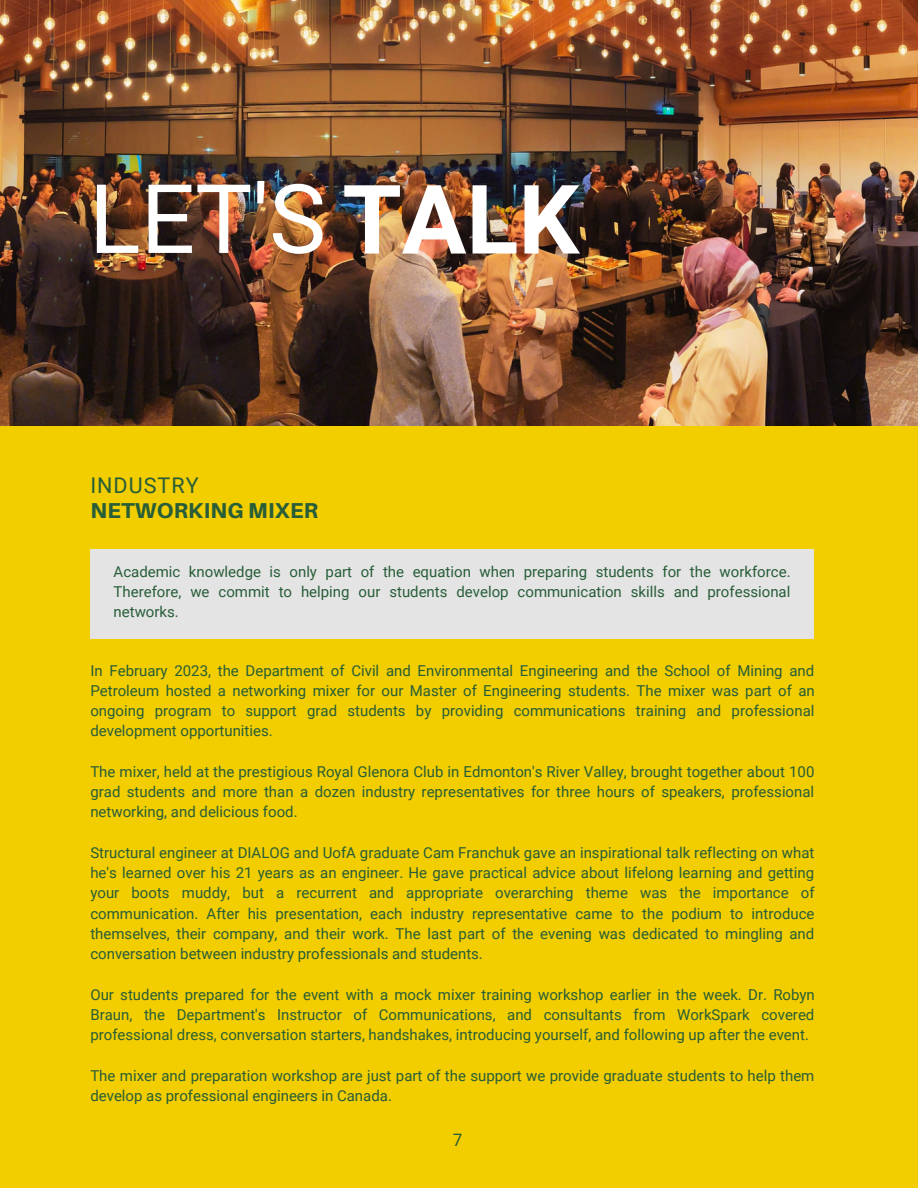
<style>
.page{position:relative;width:918px;height:1188px;background:#fff}
.page>*{position:absolute;margin:0;border:0;box-sizing:border-box;transform-origin:0 0}
.t1{font:96px "Roboto";color:#fff}
.t2{font:800 21.6px "Aileron";letter-spacing:.01em;color:#275d38}
.t3{font:21.6px "Roboto";letter-spacing:.045em;color:#275d38}
.t4{font:17.1px "Roboto";color:#275d38}
.t5{font:15px/20.2px "Roboto";color:#275d38;text-align:justify}
.s1{font-weight:700}
</style>
<div class="page">
<img style="left:0;top:0;width:918px;height:427px">
<div style="left:0;top:427px;width:918px;height:761px;background:#f2cd00"></div>
<div style="left:90px;top:549px;width:724px;height:90px;background:#e4e4e4"></div>
<p class="t1" style="left:89px;top:164px;width:492px">LET'S <span class="s1">TALK</span></p>
<p class="t3" style="left:90px;top:473px;width:110px">INDUSTRY</p>
<p class="t2" style="left:90px;top:497px;width:229px">NETWORKING MIXER</p>
<p class="t5" style="left:114px;top:562px;width:679px">Academic knowledge is only part of the equation when preparing students for the workforce.<br>Therefore, we commit to helping our students develop communication skills and professional networks.</p>
<p class="t5" style="left:90px;top:660px;width:726px">In February 2023, the Department of Civil and Environmental Engineering and the School of Mining and Petroleum hosted a networking mixer for our Master of Engineering students. The mixer was part of an ongoing program to support grad students by providing communications training and professional development opportunities.</p>
<p class="t5" style="left:90px;top:762px;width:726px">The mixer, held at the prestigious Royal Glenora Club in Edmonton's River Valley, brought together about 100 grad students and more than a dozen industry representatives for three hours of speakers, professional networking, and delicious food.</p>
<p class="t5" style="left:90px;top:843px;width:726px">Structural engineer at DIALOG and UofA graduate Cam Franchuk gave an inspirational talk reflecting on what he's learned over his 21 years as an engineer. He gave practical advice about lifelong learning and getting your boots muddy, but a recurrent and appropriate overarching theme was the importance of communication. After his presentation, each industry representative came to the podium to introduce themselves, their company, and their work. The last part of the evening was dedicated to mingling and conversation between industry professionals and students.</p>
<p class="t5" style="left:90px;top:984px;width:726px">Our students prepared for the event with a mock mixer training workshop earlier in the week. Dr. Robyn Braun, the Department's Instructor of Communications, and consultants from WorkSpark covered professional dress, conversation starters, handshakes, introducing yourself, and following up after the event.</p>
<p class="t5" style="left:90px;top:1065px;width:726px">The mixer and preparation workshop are just part of the support we provide graduate students to help them develop as professional engineers in Canada.</p>
<p class="t4" style="left:453px;top:1130px;width:11px">7</p>
</div>
